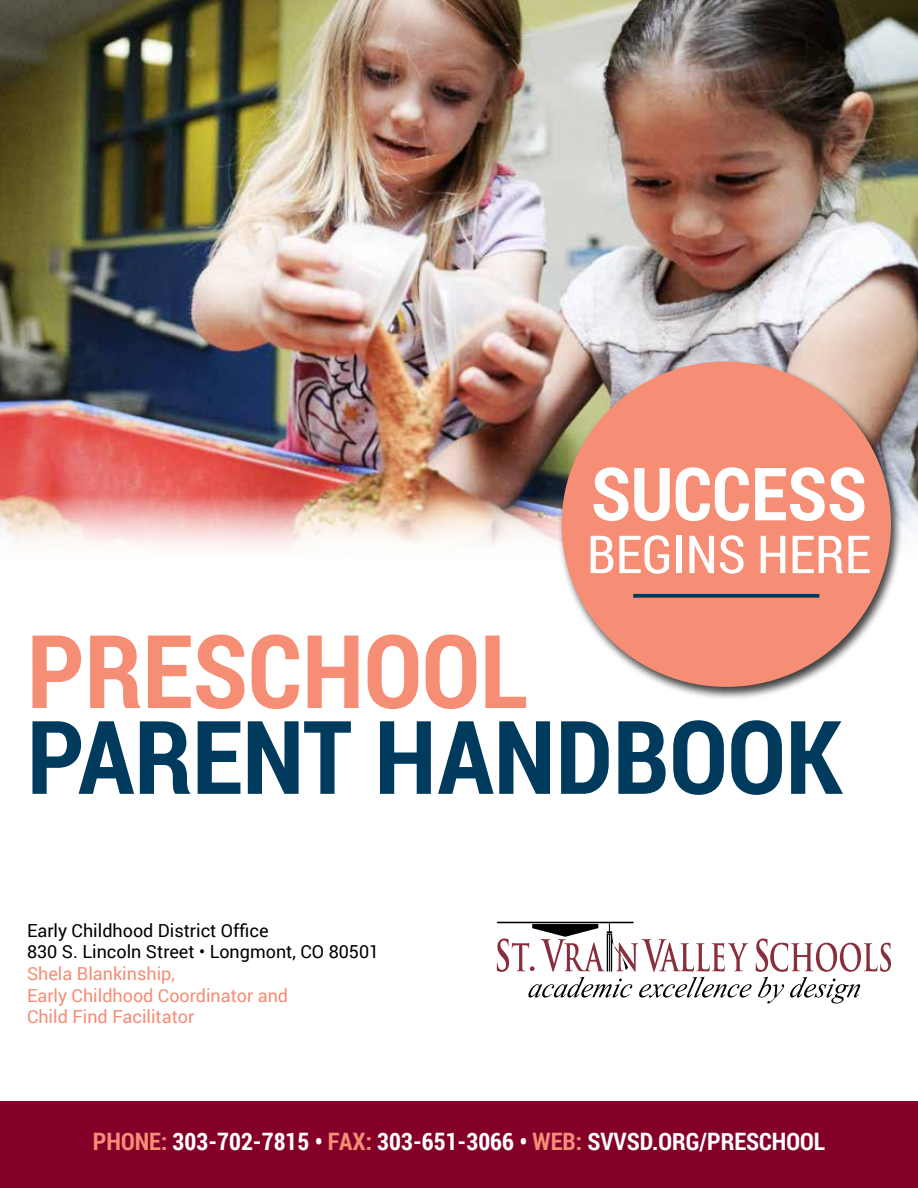
<style>
.page{position:relative;width:918px;height:1188px;background:#fff}
.page>*{position:absolute;margin:0;border:0;box-sizing:border-box;transform-origin:0 0}
.t1{font:700 102px "Roboto Condensed";color:#003a5d}
.t2{font:700 102px "Roboto Condensed";color:#f68d75}
.t3{font:700 73.5px "Roboto Condensed";color:#fff}
.t4{font:52.5px "Roboto Condensed";color:#fff}
.t5{font:700 24px "Roboto Condensed";color:#fff}
.t6{font:18px/21.6px "Roboto";color:#f68d75}
.t7{font:18px/21.6px "Roboto";color:#000}
.s1{color:#f68d75}
</style>
<div class="page">
<img style="left:0;top:0;width:918px;height:548px">
<div style="left:557px;top:359px;width:345px;height:342px;background:#000;opacity:.75"></div>
<div style="left:562px;top:362px;width:329px;height:325px;background:#f68d75;border-radius:50%"></div>
<div style="left:0;top:1102px;width:918px;height:86px;background:#840029"></div>
<hr style="left:497px;top:922px;width:137px;height:1px;background:#000">
<svg style="left:497px;top:923px;width:394px;height:81px"></svg>
<svg style="left:633px;top:594px;width:186px;height:4px"></svg>
<h2 class="t3" style="left:591px;top:442px;width:277px">SUCCESS</h2>
<h3 class="t4" style="left:587px;top:518px;width:285px">BEGINS HERE</h3>
<h1 class="t2" style="left:27px;top:600px;width:502px">PRESCHOOL</h1>
<h1 class="t1" style="left:27px;top:686px;width:817px">PARENT HANDBOOK</h1>
<p class="t7" style="left:27px;top:919px;width:354px">Early Childhood District Office<br>830 S. Lincoln Street • Longmont, CO 80501</p>
<p class="t6" style="left:27px;top:962px;width:263px">Shela Blankinship,<br>Early Childhood Coordinator and<br>Child Find Facilitator</p>
<p class="t5" style="left:93px;top:1124px;width:734px"><span class="s1">PHONE:</span> 303-702-7815 • <span class="s1">FAX:</span> 303-651-3066 • <span class="s1">WEB:</span> SVVSD.ORG/PRESCHOOL</p>
<p class="t5" style="left:93px;top:1127px;width:734px"><span class="s1">PHONE:</span> 303-702-7815 • <span class="s1">FAX:</span> 303-651-3066 • <span class="s1">WEB:</span> SVVSD.ORG/PRESCHOOL</p>
</div>
